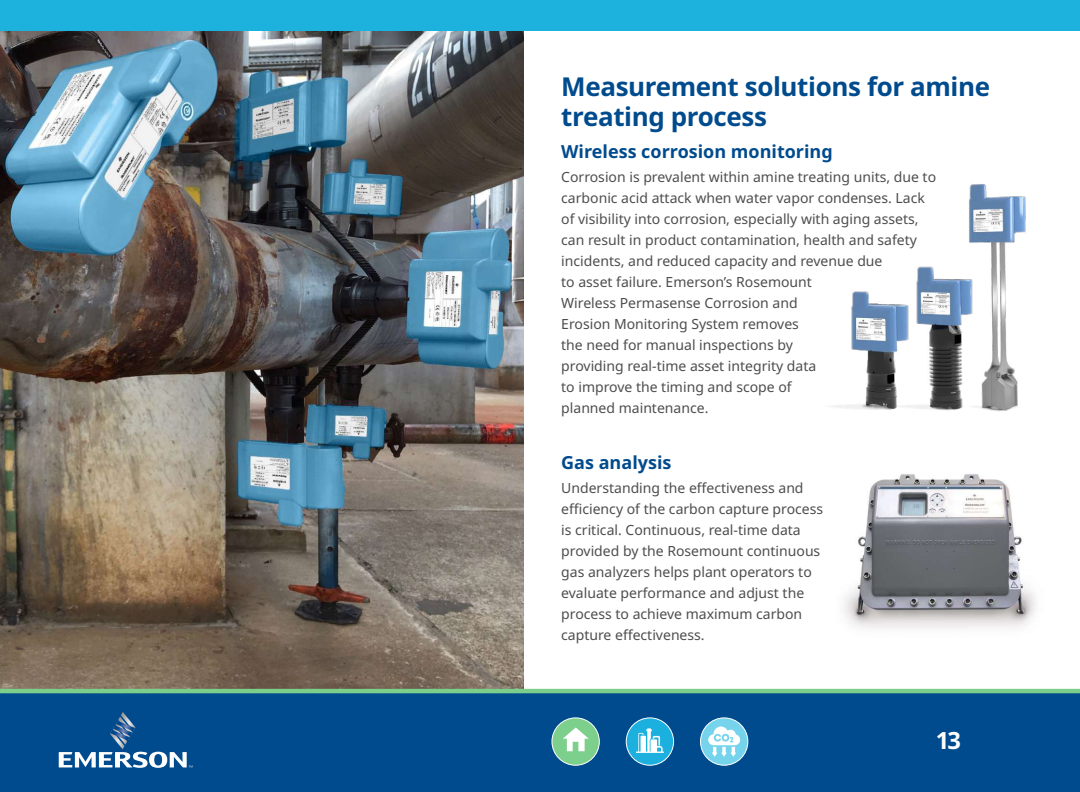
<style>
.page{position:relative;width:1080px;height:792px;background:#fff}
.page>*{position:absolute;margin:0;border:0;box-sizing:border-box;transform-origin:0 0}
.t1{font:700 26px/30px "Noto Sans";letter-spacing:-.015em;color:#004b8d}
.t2{font:700 23.7px "Noto Sans";color:#fff}
.t3{font:700 18px "Noto Sans";color:#004b8d}
.t4{font:14px/21px "Noto Sans";color:#4d4d4f}
</style>
<div class="page">
<img style="left:0;top:31px;width:524px;height:658px">
<img style="left:831px;top:184px;width:195px;height:227px">
<img style="left:844px;top:474px;width:192px;height:154px">
<div style="left:0;top:693px;width:1080px;height:99px;background:#004b8d"></div>
<svg style="left:59px;top:712px;width:134px;height:56px"></svg>
<div style="left:552px;top:718px;width:47px;height:47px;background:#7dcf8c;border-radius:50%"></div>
<div style="left:551px;top:717px;width:49px;height:49px;border:1px solid #fff;border-radius:50%"></div>
<svg style="left:563px;top:727px;width:26px;height:24px"></svg>
<div style="left:701px;top:718px;width:47px;height:47px;background:#75d4eb;border-radius:50%"></div>
<div style="left:700px;top:717px;width:48px;height:49px;border:1px solid #fff;border-radius:50%"></div>
<svg style="left:708px;top:727px;width:32px;height:30px"></svg>
<div style="left:626px;top:718px;width:48px;height:47px;background:#1cb0de;border-radius:50%"></div>
<div style="left:626px;top:717px;width:48px;height:49px;border:1px solid #fff;border-radius:50%"></div>
<svg style="left:636px;top:728px;width:28px;height:25px"></svg>
<div style="left:0;top:0;width:1080px;height:31px;background:#1db1de"></div>
<hr style="left:0;top:689px;width:1080px;height:4px;background:#7ccf8b">
<h1 class="t1" style="left:561px;top:72px;width:430px">Measurement solutions for amine treating process</h1>
<p class="t3" style="left:561px;top:141px;width:273px">Wireless corrosion monitoring</p>
<p class="t4" style="left:561px;top:167px;width:376px">Corrosion is prevalent within amine treating units, due to carbonic acid attack when water vapor condenses. Lack of visibility into corrosion, especially with aging assets, can result in product contamination, health and safety incidents, and reduced capacity and revenue due<br>to asset failure. Emerson’s Rosemount<br>Wireless Permasense Corrosion and<br>Erosion Monitoring System removes<br>the need for manual inspections by<br>providing real-time asset integrity data<br>to improve the timing and scope of<br>planned maintenance.</p>
<p class="t3" style="left:561px;top:452px;width:112px">Gas analysis</p>
<p class="t4" style="left:561px;top:478px;width:263px">Understanding the effectiveness and efficiency of the carbon capture process is critical. Continuous, real-time data provided by the Rosemount continuous gas analyzers helps plant operators to evaluate performance and adjust the process to achieve maximum carbon capture effectiveness.</p>
<h2 class="t2" style="left:936px;top:727px;width:27px">13</h2>
</div>
